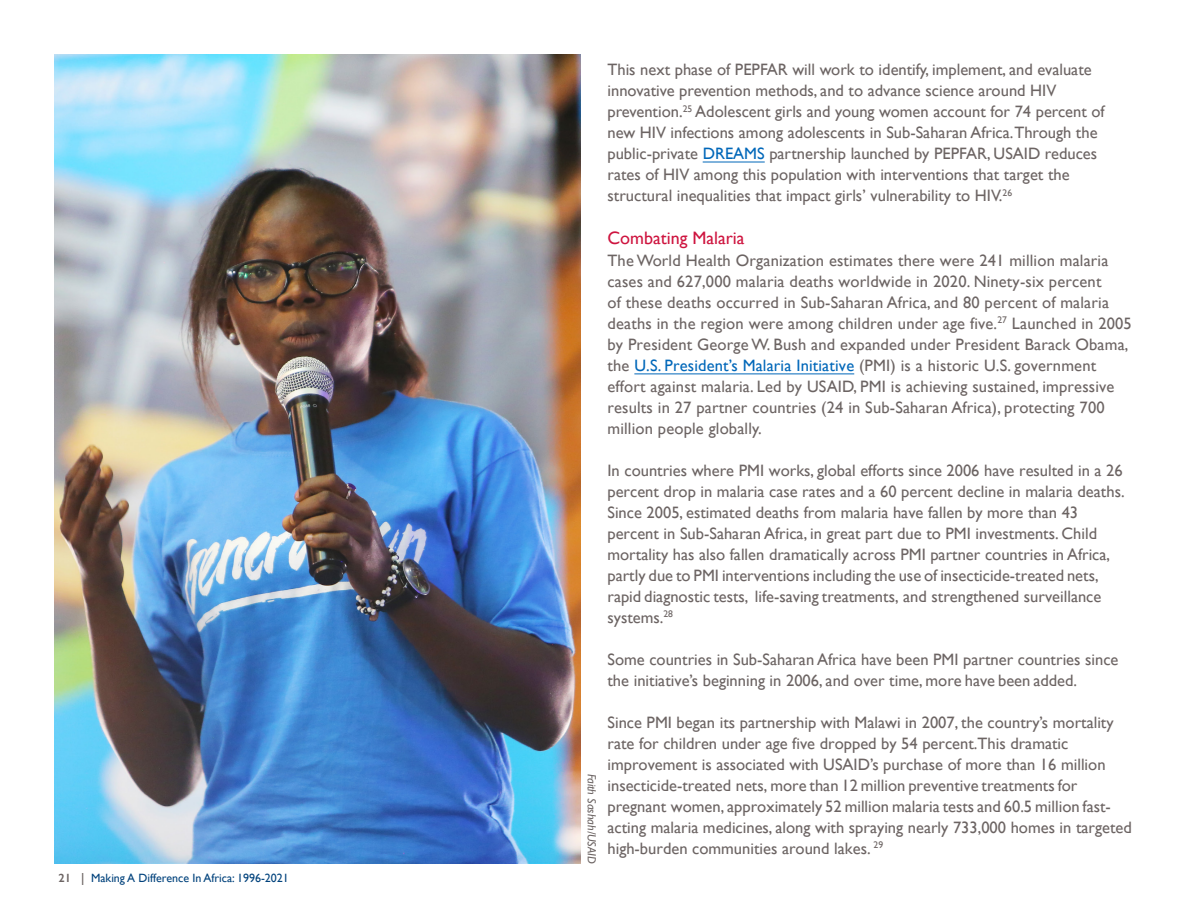
<style>
.page{position:relative;width:1188px;height:918px;background:#fff}
.page>*{position:absolute;margin:0;border:0;box-sizing:border-box;transform-origin:0 0}
.t1{font:18px "Gill Sans";color:#ce143f}
.t2{font:16.5px/21px "Gill Sans";color:#6c6463}
.t3{font:12px "Gill Sans";color:#01427c}
.t4{font:italic 12px "Gill Sans";color:#6c6463}
.s1{font-weight:600;color:#6c6463}
.s2{color:#0067b9}
</style>
<div class="page">
<img style="left:54px;top:54px;width:526px;height:810px">
<hr style="left:703px;top:162px;width:62px;height:1px;background:#0067b9">
<hr style="left:634px;top:373px;width:220px;height:1px;background:#0067b9">
<p class="t3" style="left:58px;top:871px;width:232px"><span class="s1">21 |</span> Making A Difference In Africa: 1996-2021</p>
<p class="t4" style="left:599px;top:774px;width:92px;rotate:90deg">Faith Sashah/USAID</p>
<p class="t2" style="left:607px;top:59px;width:499px">This next phase of PEPFAR will work to identify, implement, and evaluate innovative prevention methods, and to advance science around HIV prevention.<sup>25</sup> Adolescent girls and young women account for 74 percent of new HIV infections among adolescents in Sub-Saharan Africa.Through the public-private <span class="s2">DREAMS</span> partnership launched by PEPFAR, USAID reduces rates of HIV among this population with interventions that target the structural inequalities that impact girls’ vulnerability to HIV.<sup>26</sup></p>
<h5 class="t1" style="left:608px;top:228px;width:138px">Combating Malaria</h5>
<p class="t2" style="left:607px;top:250px;width:526px">The World Health Organization estimates there were 241 million malaria cases and 627,000 malaria deaths worldwide in 2020. Ninety-six percent<br>of these deaths occurred in Sub-Saharan Africa, and 80 percent of malaria deaths in the region were among children under age five.<sup>27</sup> Launched in 2005 by President George W. Bush and expanded under President Barack Obama, the <span class="s2">U.S. President’s Malaria Initiative</span> (PMI) is a historic U.S. government effort against malaria. Led by USAID, PMI is achieving sustained, impressive results in 27 partner countries (24 in Sub-Saharan Africa), protecting 700 million people globally.</p>
<p class="t2" style="left:607px;top:460px;width:519px">In countries where PMI works, global efforts since 2006 have resulted in a 26 percent drop in malaria case rates and a 60 percent decline in malaria deaths.<br>Since 2005, estimated deaths from malaria have fallen by more than 43 percent in Sub-Saharan Africa, in great part due to PMI investments. Child mortality has also fallen dramatically across PMI partner countries in Africa, partly due to PMI interventions including the use of insecticide-treated nets, rapid diagnostic tests, life-saving treatments, and strengthened surveillance systems.<sup>28</sup></p>
<p class="t2" style="left:607px;top:649px;width:512px">Some countries in Sub-Saharan Africa have been PMI partner countries since the initiative’s beginning in 2006, and over time, more have been added.</p>
<p class="t2" style="left:607px;top:712px;width:526px">Since PMI began its partnership with Malawi in 2007, the country’s mortality rate for children under age five dropped by 54 percent.This dramatic improvement is associated with USAID’s purchase of more than 16 million insecticide-treated nets, more than 12 million preventive treatments for pregnant women, approximately 52 million malaria tests and 60.5 million fast&shy;acting malaria medicines, along with spraying nearly 733,000 homes in targeted high-burden communities around lakes. <sup>29</sup></p>
</div>
